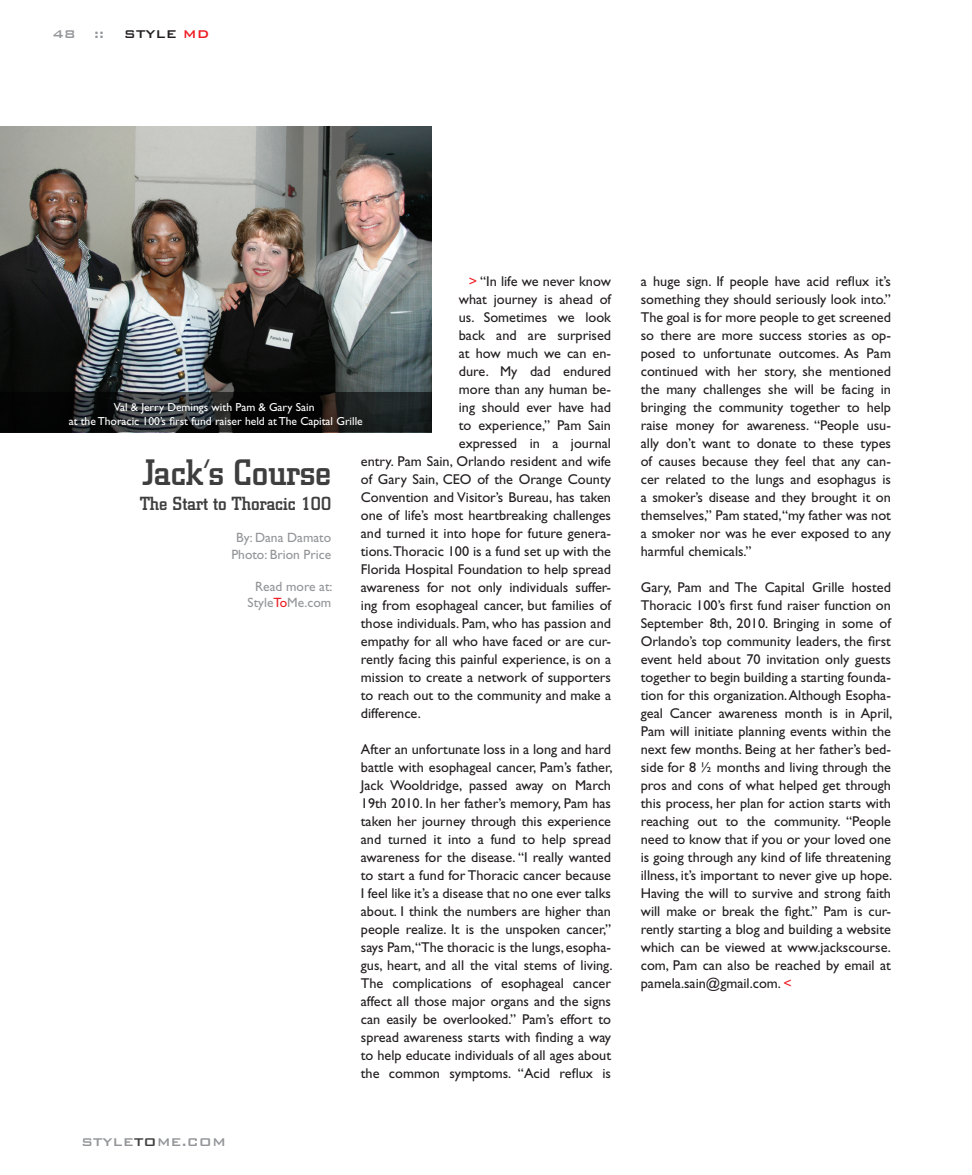
<style>
.page{position:relative;width:972px;height:1175px;background:#fff}
.page>*{position:absolute;margin:0;border:0;box-sizing:border-box;transform-origin:0 0}
.t1{font:500 36.3px "City";color:#3e3e3f}
.t2{font:500 18.75px "City";color:#3e3e3f}
.t3{font:500 15px "Bank Gothic";color:#939598}
.t4{font:500 15px "Bank Gothic";color:#231f20}
.t5{font:14.25px/18px "Gill Sans";color:#231f20;text-align:justify}
.t6{font:13.5px "Gill Sans";color:#939598}
.t7{font:11.7px "Gill Sans";color:#fff}
.s1{color:#ee1d23}
.s2{color:#3e3e3f}
</style>
<div class="page">
<img style="left:0;top:127px;width:432px;height:265px">
<svg style="left:0;top:392px;width:432px;height:40px;background:#181a1b"></svg>
<p class="t3" style="left:52px;top:26px;width:53px">48 ::</p>
<p class="t4" style="left:124px;top:26px;width:87px">style <span class="s1">md</span></p>
<p class="t5" style="left:469px;top:272px;width:144px"><span class="s1">&gt;</span> “In life we never know</p>
<p class="t5" style="left:459px;top:290px;width:154px">what journey is ahead of</p>
<p class="t5" style="left:459px;top:308px;width:154px">us. Sometimes we look</p>
<p class="t5" style="left:459px;top:326px;width:154px">back and are surprised</p>
<p class="t5" style="left:459px;top:344px;width:154px">at how much we can en-</p>
<p class="t5" style="left:459px;top:362px;width:154px">dure. My dad endured</p>
<p class="t5" style="left:459px;top:380px;width:154px">more than any human be-</p>
<p class="t5" style="left:459px;top:398px;width:154px">ing should ever have had</p>
<p class="t5" style="left:459px;top:416px;width:154px">to experience,” Pam Sain</p>
<p class="t5" style="left:459px;top:434px;width:154px">expressed in a journal</p>
<p class="t5" style="left:361px;top:452px;width:252px">entry. Pam Sain, Orlando resident and wife</p>
<p class="t5" style="left:361px;top:470px;width:252px">of Gary Sain, CEO of the Orange County</p>
<p class="t5" style="left:361px;top:488px;width:252px">Convention and Visitor’s Bureau, has taken</p>
<p class="t5" style="left:361px;top:506px;width:252px">one of life’s most heartbreaking challenges</p>
<p class="t5" style="left:361px;top:524px;width:252px">and turned it into hope for future genera-</p>
<p class="t5" style="left:361px;top:542px;width:252px">tions.Thoracic 100 is a fund set up with the</p>
<p class="t5" style="left:361px;top:560px;width:252px">Florida Hospital Foundation to help spread</p>
<p class="t5" style="left:361px;top:578px;width:252px">awareness for not only individuals suffer-</p>
<p class="t5" style="left:361px;top:596px;width:252px">ing from esophageal cancer, but families of</p>
<p class="t5" style="left:361px;top:614px;width:252px">those individuals. Pam, who has passion and</p>
<p class="t5" style="left:361px;top:632px;width:252px">empathy for all who have faced or are cur-</p>
<p class="t5" style="left:361px;top:650px;width:252px">rently facing this painful experience, is on a</p>
<p class="t5" style="left:361px;top:668px;width:252px">mission to create a network of supporters</p>
<p class="t5" style="left:361px;top:686px;width:252px">to reach out to the community and make a</p>
<p class="t5" style="left:361px;top:704px;width:61px">difference.</p>
<p class="t5" style="left:361px;top:740px;width:253px">After an unfortunate loss in a long and hard battle with esophageal cancer, Pam’s father, Jack Wooldridge, passed away on March 19th 2010. In her father’s memory, Pam has taken her journey through this experience and turned it into a fund to help spread awareness for the disease. “I really wanted to start a fund for Thoracic cancer because I feel like it’s a disease that no one ever talks about. I think the numbers are higher than people realize. It is the unspoken cancer,” says Pam,“The thoracic is the lungs, esopha&shy;gus, heart, and all the vital stems of living.<br>The complications of esophageal cancer affect all those major organs and the signs can easily be overlooked.” Pam’s effort to spread awareness starts with finding a way to help educate individuals of all ages about the common symptoms. “Acid reflux is</p>
<p class="t7" style="left:114px;top:400px;width:202px">Val &amp; Jerry Demings with Pam &amp; Gary Sain</p>
<p class="t7" style="left:69px;top:414px;width:296px">at the Thoracic 100’s first fund raiser held at The Capital Grille</p>
<p class="t1" style="left:143px;top:452px;width:190px">Jack’s Course</p>
<p class="t2" style="left:140px;top:493px;width:193px">The Start to Thoracic 100</p>
<p class="t6" style="left:236px;top:530px;width:97px">By: Dana Damato</p>
<p class="t6" style="left:231px;top:546px;width:101px">Photo: Brion Price</p>
<p class="t6" style="left:255px;top:578px;width:79px">Read more at:</p>
<p class="t6" style="left:248px;top:595px;width:85px">Style<span class="s1">To</span>Me.com</p>
<p class="t3" style="left:81px;top:1134px;width:146px">style<span class="s2">to</span>me.com</p>
<p class="t5" style="left:641px;top:272px;width:252px">a huge sign. If people have acid reflux it’s something they should seriously look into.” The goal is for more people to get screened so there are more success stories as op&shy;posed to unfortunate outcomes. As Pam continued with her story, she mentioned the many challenges she will be facing in bringing the community together to help raise money for awareness. “People usu&shy;ally don’t want to donate to these types of causes because they feel that any can&shy;cer related to the lungs and esophagus is a smoker’s disease and they brought it on themselves,” Pam stated,“my father was not a smoker nor was he ever exposed to any harmful chemicals.”</p>
<p class="t5" style="left:641px;top:578px;width:253px">Gary, Pam and The Capital Grille hosted Thoracic 100’s first fund raiser function on September 8th, 2010. Bringing in some of Orlando’s top community leaders, the first event held about 70 invitation only guests together to begin building a starting founda&shy;tion for this organization. Although Esopha&shy;geal Cancer awareness month is in April, Pam will initiate planning events within the next few months. Being at her father’s bed&shy;side for 8 ½ months and living through the pros and cons of what helped get through this process, her plan for action starts with reaching out to the community. “People need to know that if you or your loved one is going through any kind of life threatening illness, it’s important to never give up hope.<br>Having the will to survive and strong faith will make or break the fight.” Pam is cur&shy;rently starting a blog and building a website which can be viewed at www.jackscourse. com, Pam can also be reached by email at pamela.sain@gmail.com. <span class="s1">&lt;</span></p>
</div>
